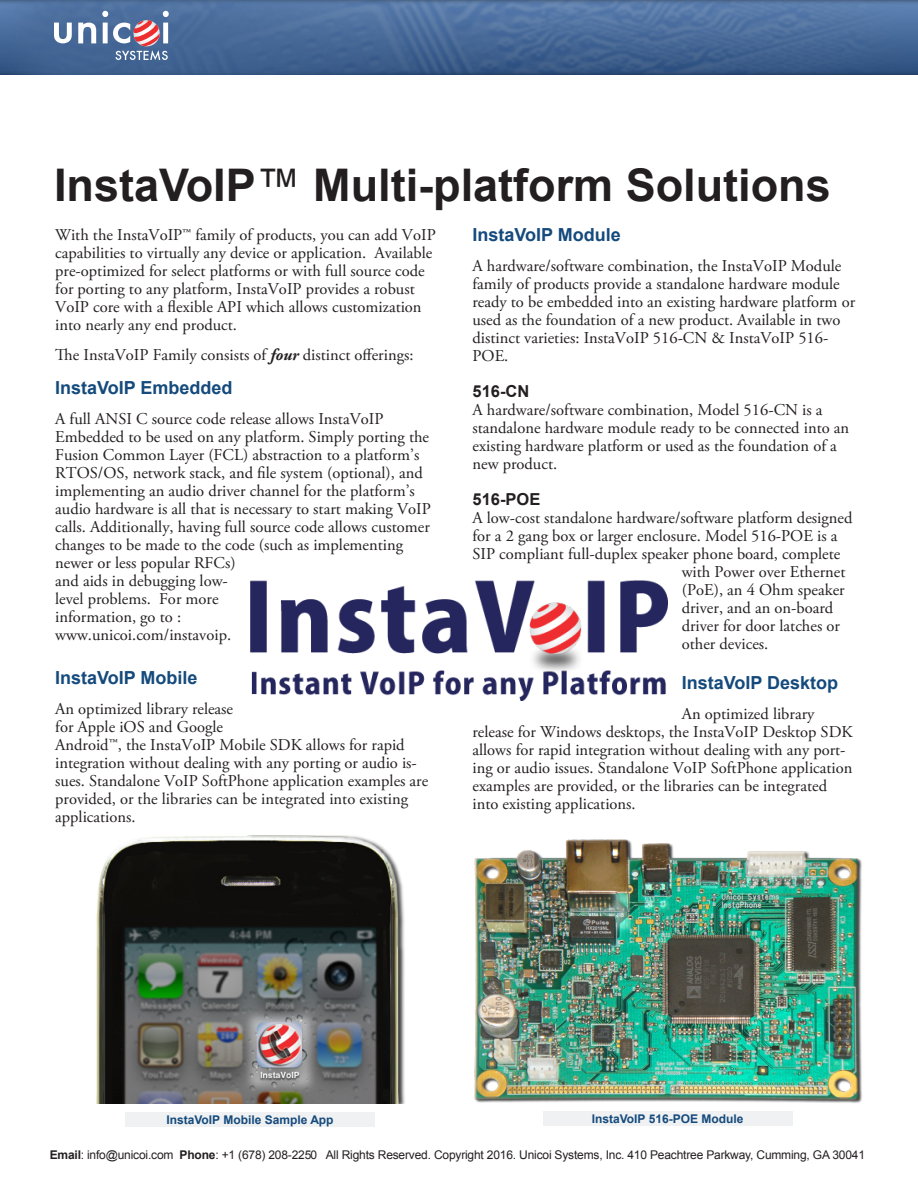
<style>
.page{position:relative;width:918px;height:1188px;background:#fff}
.page>*{position:absolute;margin:0;border:0;box-sizing:border-box;transform-origin:0 0}
.t1{font:700 45px "Arial";color:#231f20}
.t2{font:700 18px "Arial";color:#144a7c}
.t3{font:16.5px/18px "Adobe Garamond Pro";color:#231f20}
.t4{font:700 16.5px "Arial";color:#231f20}
.t5{font:12px "Arial";letter-spacing:-.015em;color:#231f20}
.t6{font:700 12px "Arial";color:#144a7c}
.s1{font-weight:400}
.s2{font-weight:700;font-style:italic}
.s3{font-weight:700}
</style>
<div class="page">
<img style="left:0;top:0;width:918px;height:74px">
<svg style="left:54px;top:23px;width:18px;height:20px"></svg>
<svg style="left:78px;top:23px;width:18px;height:20px"></svg>
<svg style="left:102px;top:11px;width:67px;height:49px"></svg>
<img style="left:251px;top:580px;width:416px;height:120px">
<img style="left:474px;top:839px;width:388px;height:264px">
<div style="left:543px;top:1112px;width:249px;height:14px;background:#f0f1f2"></div>
<img style="left:96px;top:836px;width:309px;height:268px">
<div style="left:125px;top:1112px;width:250px;height:14px;background:#f0f1f2"></div>
<h1 class="t1" style="left:54px;top:155px;width:778px">InstaVoIP<span class="s1">™</span> Multi-platform Solutions</h1>
<p class="t3" style="left:55px;top:227px;width:382px">With the InstaVoIP™ family of products, you can add VoIP capabilities to virtually any device or application. Available pre-optimized for select platforms or with full source code for porting to any platform, InstaVoIP provides a robust VoIP core with a flexible API which allows customization into nearly any end product.</p>
<p class="t3" style="left:55px;top:347px;width:360px">The InstaVoIP Family consists of <span class="s2">four</span> distinct offerings:</p>
<p class="t2" style="left:55px;top:376px;width:179px">InstaVoIP Embedded</p>
<p class="t3" style="left:55px;top:410px;width:377px">A full ANSI C source code release allows InstaVoIP Embedded to be used on any platform. Simply porting the Fusion Common Layer (FCL) abstraction to a platform’s RTOS/OS, network stack, and file system (optional), and implementing an audio driver channel for the platform’s audio hardware is all that is necessary to start making VoIP calls. Additionally, having full source code allows customer changes to be made to the code (such as implementing newer or less popular RFCs)<br>and aids in debugging low-<br>level problems. For more<br>information, go to :<br>www.unicoi.com/instavoip.</p>
<p class="t2" style="left:55px;top:666px;width:144px">InstaVoIP Mobile</p>
<p class="t3" style="left:55px;top:700px;width:375px">An optimized library release<br>for Apple iOS and Google<br>Android™, the InstaVoIP Mobile SDK allows for rapid integration without dealing with any porting or audio is&shy;sues. Standalone VoIP SoftPhone application examples are provided, or the libraries can be integrated into existing applications.</p>
<p class="t2" style="left:472px;top:223px;width:150px">InstaVoIP Module</p>
<p class="t3" style="left:472px;top:258px;width:384px">A hardware/software combination, the InstaVoIP Module family of products provide a standalone hardware module ready to be embedded into an existing hardware platform or used as the foundation of a new product. Available in two distinct varieties: InstaVoIP 516-CN &amp; InstaVoIP 516- POE.</p>
<p class="t4" style="left:472px;top:380px;width:58px">516-CN</p>
<p class="t3" style="left:472px;top:402px;width:378px">A hardware/software combination, Model 516-CN is a standalone hardware module ready to be connected into an existing hardware platform or used as the foundation of a new product.</p>
<p class="t4" style="left:472px;top:488px;width:69px">516-POE</p>
<p class="t3" style="left:472px;top:510px;width:381px">A low-cost standalone hardware/software platform designed</p>
<p class="t3" style="left:472px;top:528px;width:367px">for a 2 gang box or larger enclosure. Model 516-POE is a</p>
<p class="t3" style="left:472px;top:546px;width:369px">SIP compliant full-duplex speaker phone board, complete</p>
<p class="t3" style="left:682px;top:564px;width:165px">with Power over Ethernet</p>
<p class="t3" style="left:682px;top:582px;width:164px">(PoE), an 4 Ohm speaker</p>
<p class="t3" style="left:682px;top:600px;width:153px">driver, and an on-board</p>
<p class="t3" style="left:682px;top:618px;width:160px">driver for door latches or</p>
<p class="t3" style="left:682px;top:636px;width:88px">other devices.</p>
<p class="t2" style="left:682px;top:671px;width:158px">InstaVoIP Desktop</p>
<p class="t3" style="left:472px;top:705px;width:382px;text-indent:209px">An optimized library release for Windows desktops, the InstaVoIP Desktop SDK allows for rapid integration without dealing with any port&shy;ing or audio issues. Standalone VoIP SoftPhone application examples are provided, or the libraries can be integrated into existing applications.</p>
<p class="t6" style="left:167px;top:1111px;width:169px">InstaVoIP Mobile Sample App</p>
<p class="t6" style="left:592px;top:1111px;width:153px">InstaVoIP 516-POE Module</p>
<p class="t5" style="left:50px;top:1147px;width:817px"><span class="s3">Email</span>: info@unicoi.com <span class="s3">Phone</span>: +1 (678) 208-2250 All Rights Reserved. Copyright 2016. Unicoi Systems, Inc. 410 Peachtree Parkway, Cumming, GA 30041</p>
</div>
